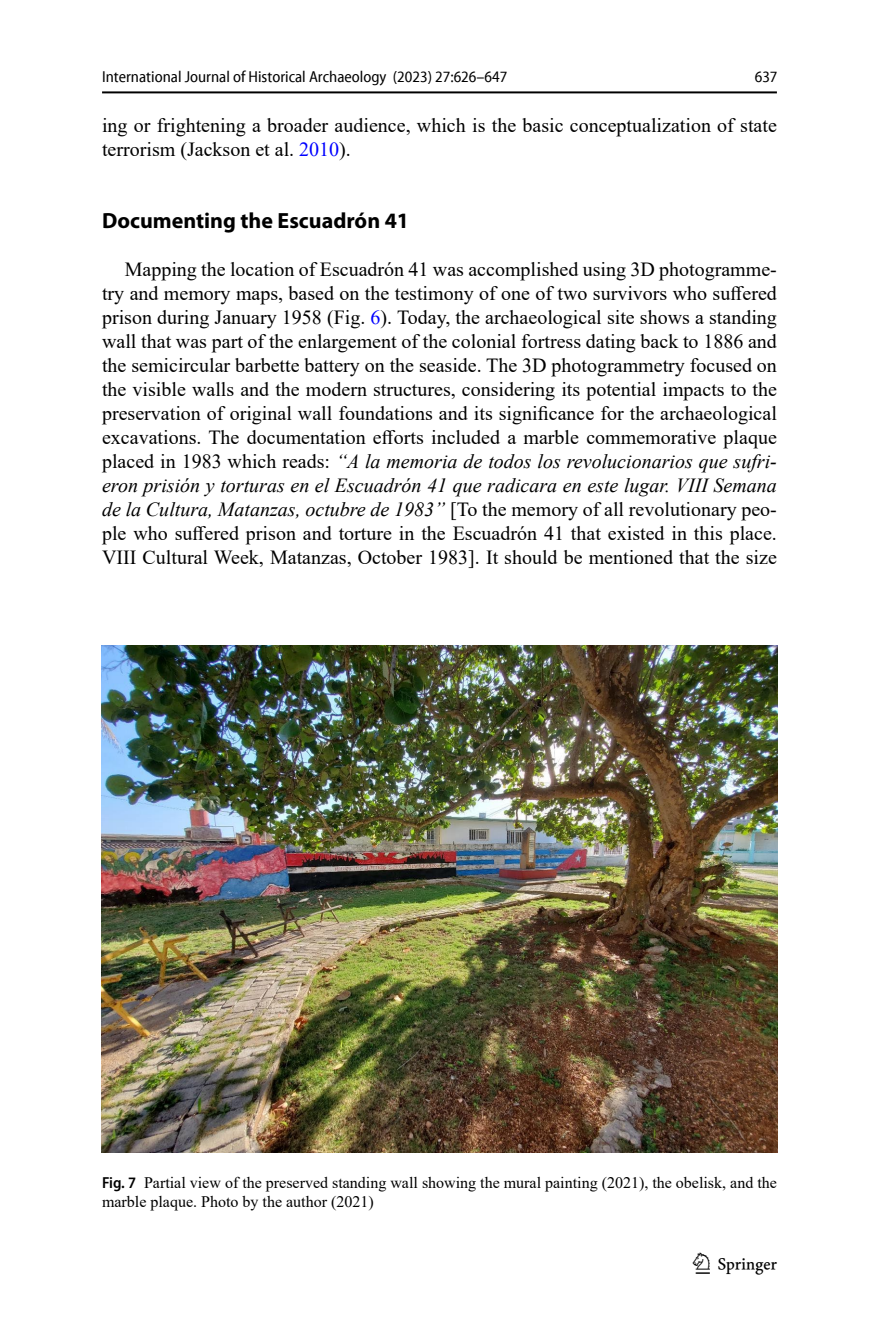
<style>
.page{position:relative;width:879px;height:1333px;background:#fff}
.page>*{position:absolute;margin:0;border:0;box-sizing:border-box;transform-origin:0 0}
.t1{font:30px "Springnew";color:#000}
.Head_1{font:700 22px "Myriad Pro";color:#000}
.Body_Text_Indent{font:20px/24px "Times New Roman";color:#000;text-align:justify}
.Body_Text_Indent-2{font:20px/24px "Times New Roman PSMT2";color:#000}
.Figure_Caption{font:16px/19px "Times New Roman";color:#000}
.t2{font:16px "Myriad Pro Unic Semi Condensed 2";color:#000}
.s1{font-family:"Times New Roman"}
.s2{font-family:"Times New Roman";color:#00f}
.s3{font-family:"Times New Roman PSMT2";color:#00f}
.s4{font-family:"Times New Roman PSMT2"}
.s5{font-style:italic}
.s6{font-family:"Myriad Pro";font-weight:600;font-stretch:semi-condensed}
</style>
<div class="page">
<hr style="left:102px;top:91px;width:675px;height:2px;background:#000">
<img style="left:102px;top:645px;width:675px;height:507px">
<p class="t2" style="left:102px;top:70px;width:407px">International Journal of Historical Archaeology (2023) 27:626–647</p>
<p class="t2" style="left:755px;top:70px;width:24px">637</p>
<p class="Body_Text_Indent-2" style="left:102px;top:112px;width:676px">ing or frightening a broader audience, which is the basic conceptualization of state <span class="s1">terrorism (Jackson et al.</span> <span class="s2">2010</span>).</p>
<p class="Head_1" style="left:102px;top:206px;width:308px">Documenting the Escuadrón 41</p>
<p class="Body_Text_Indent" style="left:102px;top:256px;width:676px;text-indent:23px">Mapping the location of Escuadrón 41 was accomplished using 3D photogramme&shy;try and memory maps, based on the testimony of one of two survivors who suffered prison during January 1958 (Fig. <span class="s3">6</span><span class="s4">). Today, the archaeological site shows a standing wall that was part of the enlargement of the colonial fortress dating back to 1886 and </span>the semicircular barbette battery on the seaside. The 3D photogrammetry focused on the visible walls and the modern structures, considering its potential impacts to the preservation of original wall foundations and its significance for the archaeological excavations. The documentation efforts included a marble commemorative plaque placed in 1983 which reads: <span class="s5">“A la memoria de todos los revolucionarios que sufri&shy;eron prisión y torturas en el Escuadrón 41 que radicara en este lugar. VIII Semana de la Cultura, Matanzas, octubre de 1983”</span> [To the memory of all revolutionary peo&shy;ple who suffered prison and torture in the Escuadrón 41 that existed in this place.<br>VIII Cultural Week, Matanzas, October 1983]. It should be mentioned that the size</p>
<p class="Figure_Caption" style="left:102px;top:1172px;width:676px"><span class="s6">Fig. 7</span> Partial view of the preserved standing wall showing the mural painting (2021), the obelisk, and the marble plaque. Photo by the author (2021)</p>
<h1 class="t1" style="left:696px;top:1246px;width:83px">1 3</h1>
</div>
